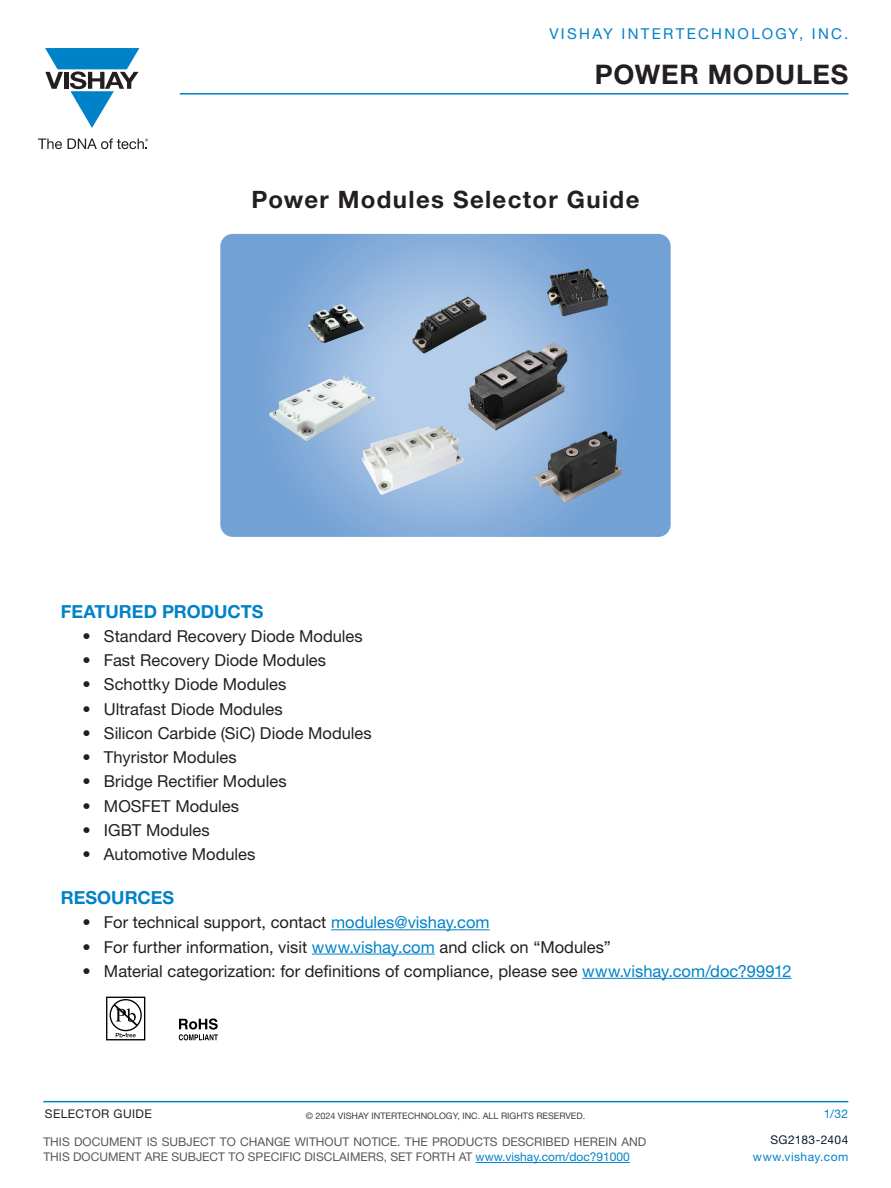
<style>
.page{position:relative;width:891px;height:1188px;background:#fff}
.page>*{position:absolute;margin:0;border:0;box-sizing:border-box;transform-origin:0 0}
.t1{font:700 27px "Helvetica Neue LT Std";letter-spacing:.025em;color:#231f20}
.SG_SubTitle{font:700 24px "Helvetica Neue LT Std";letter-spacing:.055em;color:#231f20}
.SG_F_SectionName{font:700 18px "Helvetica Neue LT Std";letter-spacing:-.005em;color:#0082c8}
.t2{font:16.5px "Helvetica Neue LT Std";color:#231f20}
.t3{font:15px "Helvetica Neue LT Std";letter-spacing:.155em;color:#0082c8}
.t4{font:12px/15px "Helvetica Neue LT Std";color:#57585a}
.t5{font:12px "Helvetica Neue LT Std";letter-spacing:.04em;color:#0082c8}
.t6{font:12px "Helvetica Neue LT Std";letter-spacing:.035em;color:#231f20}
.t7{font:12px "Helvetica Neue LT Std";letter-spacing:.035em;color:#0e1931}
.t8{font:9px "Helvetica Neue LT Std";color:#3e3e3f}
.s1{color:#0082c8}
</style>
<div class="page">
<hr style="left:180px;top:93px;width:669px;height:2px;background:#0082c8">
<svg style="left:38px;top:139px;width:24px;height:10px"></svg>
<svg style="left:68px;top:138px;width:80px;height:11px"></svg>
<svg style="left:45px;top:48px;width:94px;height:80px"></svg>
<hr style="left:476px;top:1162px;width:154px;height:1px;background:#0082c8">
<hr style="left:43px;top:1101px;width:805px;height:1px;background:#0082c8">
<hr style="left:331px;top:929px;width:159px;height:1px;background:#0082c8">
<hr style="left:312px;top:954px;width:123px;height:1px;background:#0082c8">
<hr style="left:582px;top:978px;width:210px;height:1px;background:#0082c8">
<img style="left:220px;top:234px;width:451px;height:303px">
<svg style="left:106px;top:997px;width:39px;height:43px"></svg>
<svg style="left:179px;top:1018px;width:39px;height:22px"></svg>
<p class="t3" style="left:549px;top:25px;width:300px">VISHAY INTERTECHNOLOGY, INC.</p>
<h1 class="t1" style="left:595px;top:58px;width:255px">Power Modules</h1>
<p class="SG_SubTitle" style="left:252px;top:185px;width:389px">Power Modules Selector Guide</p>
<p class="SG_F_SectionName" style="left:61px;top:600px;width:59px">FEATURED</p>
<p class="SG_F_SectionName" style="left:162px;top:600px;width:26px">PRODU</p>
<p class="SG_F_SectionName" style="left:227px;top:600px;width:37px">CTS</p>
<p class="t2" style="left:82px;top:626px;width:282px">• Standard Recovery Diode Modules</p>
<p class="t2" style="left:82px;top:650px;width:245px">• Fast Recovery Diode Modules</p>
<p class="t2" style="left:82px;top:675px;width:206px">• Schottky Diode Modules</p>
<p class="t2" style="left:82px;top:699px;width:202px">• Ultrafast Diode Modules</p>
<p class="t2" style="left:82px;top:723px;width:291px">• Silicon Carbide (SiC) Diode Modules</p>
<p class="t2" style="left:82px;top:747px;width:156px">• Thyristor Modules</p>
<p class="t2" style="left:82px;top:772px;width:206px">• Bridge Rectifier Modules</p>
<p class="t2" style="left:82px;top:796px;width:158px">• MOSFET Modules</p>
<p class="t2" style="left:82px;top:820px;width:129px">• IGBT Modules</p>
<p class="t2" style="left:82px;top:844px;width:175px">• Automotive Modules</p>
<p class="SG_F_SectionName" style="left:61px;top:887px;width:14px">RESOUR</p>
<p class="SG_F_SectionName" style="left:138px;top:887px;width:26px">CES</p>
<p class="t2" style="left:82px;top:913px;width:409px">• For technical support, contact <span class="s1">modules@vishay.com</span></p>
<p class="t2" style="left:82px;top:937px;width:530px">• For further information, visit <span class="s1">www.vishay.com</span> and click on “Modules”</p>
<p class="t2" style="left:82px;top:961px;width:711px">• Material categorization: for definitions of compliance, please see <span class="s1">www.vishay.com/doc?99912</span></p>
<p class="t6" style="left:45px;top:1107px;width:109px">SELECTOR GUIDE</p>
<p class="t8" style="left:306px;top:1111px;width:281px">© 2024 VISHAY INTERTECHNOLOGY, INC. ALL RIGHTS RESERVED.</p>
<p class="t5" style="left:824px;top:1106px;width:26px">1/32</p>
<p class="t4" style="left:43px;top:1134px;width:604px">THIS DOCUMENT IS SUBJECT TO CHANGE WITHOUT NOTICE. THE PRODUCTS DESCRIBED HEREIN AND<br>THIS DOCUMENT ARE SUBJECT TO SPECIFIC DISCLAIMERS, SET FORTH AT <span class="s1">www.vishay.com/doc?91000</span></p>
<p class="t7" style="left:770px;top:1133px;width:80px">SG2183-2404</p>
<p class="t5" style="left:753px;top:1150px;width:97px">www.vishay.com</p>
</div>
